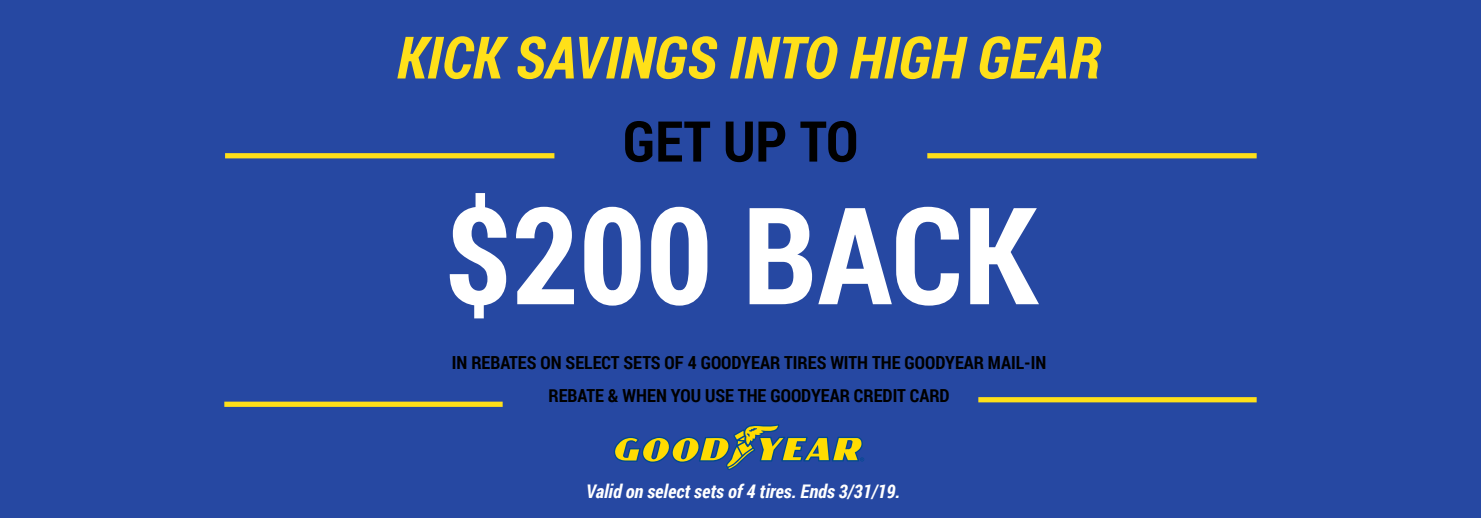
<style>
.page{position:relative;width:1481px;height:518px;background:#fff}
.page>*{position:absolute;margin:0;border:0;box-sizing:border-box;transform-origin:0 0}
.t1{font:700 135px "Roboto Condensed";color:#fff}
.t2{font:italic 700 58.5px "Roboto Condensed";color:#ffe019}
.t3{font:700 56.25px "Roboto Condensed";color:#000}
.t4{font:italic 700 18.75px "Roboto Condensed";color:#fff}
.t5{font:700 18px/33px "Roboto Condensed";color:#000;text-align:center}
</style>
<div class="page">
<div style="left:1px;top:0;width:1479px;height:518px;background:#2648a2"></div>
<svg style="left:614px;top:424px;width:250px;height:46px"></svg>
<div style="left:225px;top:153px;width:329px;height:5px;background:#ffe019"></div>
<div style="left:927px;top:153px;width:329px;height:5px;background:#ffe019"></div>
<div style="left:978px;top:397px;width:278px;height:5px;background:#ffe019"></div>
<div style="left:224px;top:401px;width:278px;height:5px;background:#ffe019"></div>
<h2 class="t2" style="left:397px;top:17px;width:705px">KICK SAVINGS INTO HIGH GEAR</h2>
<h3 class="t3" style="left:623px;top:102px;width:237px">GET UP TO</h3>
<h1 class="t1" style="left:444px;top:161px;width:595px">$200 BACK</h1>
<p class="t5" style="left:452px;top:345px;width:596px">IN REBATES ON SELECT SETS OF 4 GOODYEAR TIRES WITH THE GOODYEAR MAIL-IN<br>REBATE &amp; WHEN YOU USE THE GOODYEAR CREDIT CARD</p>
<p class="t4" style="left:586px;top:478px;width:316px">Valid on select sets of 4 tires. Ends 3/31/19.</p>
</div>
